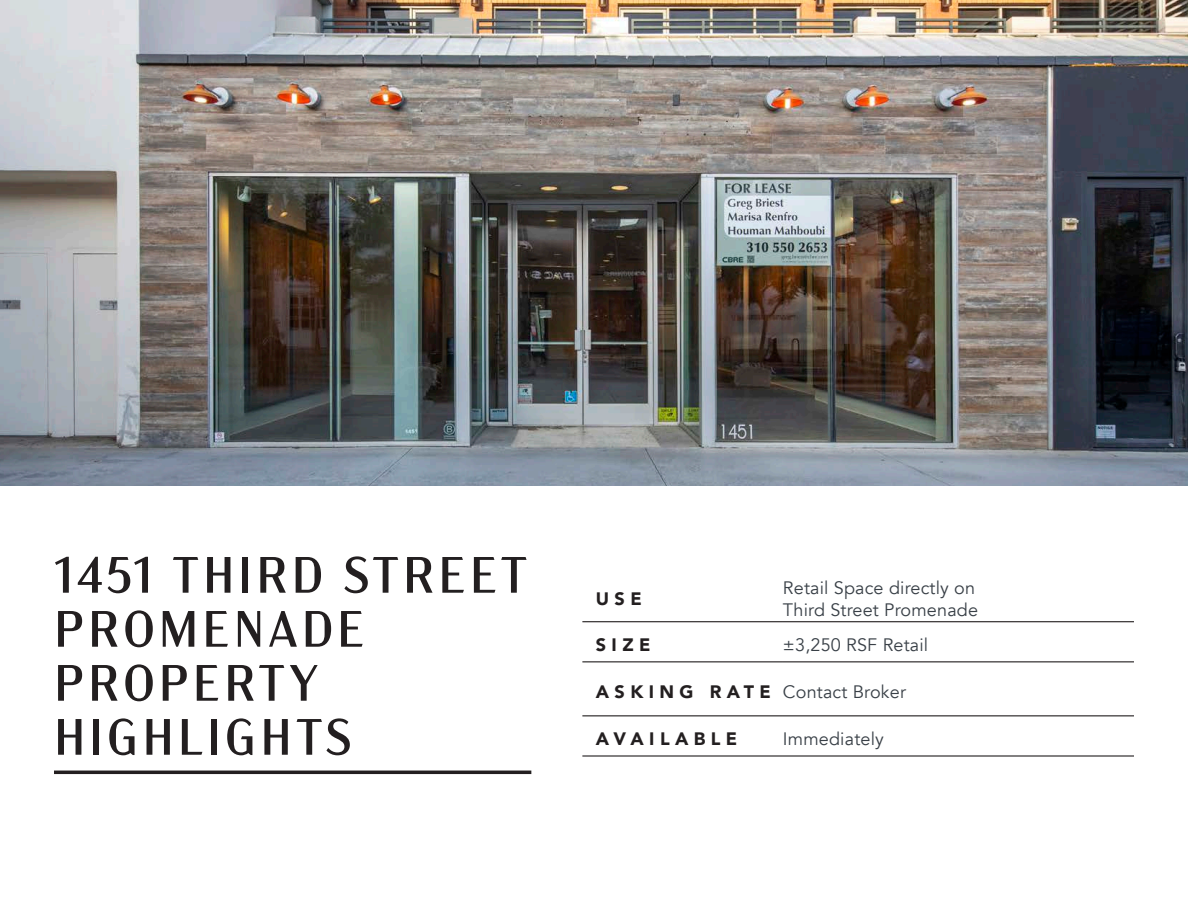
<style>
.page{position:relative;width:1188px;height:918px;background:#fff}
.page>*{position:absolute;margin:0;border:0;box-sizing:border-box;transform-origin:0 0}
.t1{font:51px/54px "Acme Gothic";letter-spacing:.075em;color:#231f20}
.t2{font:18px/21.6px "Avenir";letter-spacing:.01em;color:#394047}
.t3{font:900 18px "Avenir";letter-spacing:.3em;color:#231f20}
</style>
<div class="page">
<img style="left:0;top:0;width:1188px;height:486px">
<hr style="left:582px;top:755px;width:201px;height:2px;background:#231f20">
<hr style="left:783px;top:755px;width:351px;height:2px;background:#231f20">
<hr style="left:582px;top:715px;width:201px;height:1px;background:#231f20">
<hr style="left:783px;top:715px;width:351px;height:1px;background:#231f20">
<hr style="left:582px;top:661px;width:201px;height:1px;background:#231f20">
<hr style="left:783px;top:661px;width:351px;height:1px;background:#231f20">
<hr style="left:582px;top:621px;width:201px;height:1px;background:#231f20">
<hr style="left:783px;top:621px;width:351px;height:1px;background:#231f20">
<hr style="left:54px;top:771px;width:477px;height:3px;background:#231f20">
<p class="t1" style="left:54px;top:545px;width:475px">1451 THIRD STREET<br>PROMENADE<br>PROPERTY<br>HIGHLIGHTS</p>
<p class="t3" style="left:596px;top:583px;width:47px">USE</p>
<p class="t2" style="left:783px;top:577px;width:197px">Retail Space directly on<br>Third Street Promenade</p>
<p class="t3" style="left:596px;top:629px;width:56px">SIZE</p>
<p class="t2" style="left:783px;top:634px;width:147px">±3,250 RSF Retail</p>
<p class="t3" style="left:596px;top:676px;width:177px">ASKING RATE</p>
<p class="t2" style="left:783px;top:681px;width:124px">Contact Broker</p>
<p class="t3" style="left:596px;top:723px;width:143px">AVAILABLE</p>
<p class="t2" style="left:783px;top:728px;width:102px">Immediately</p>
</div>
